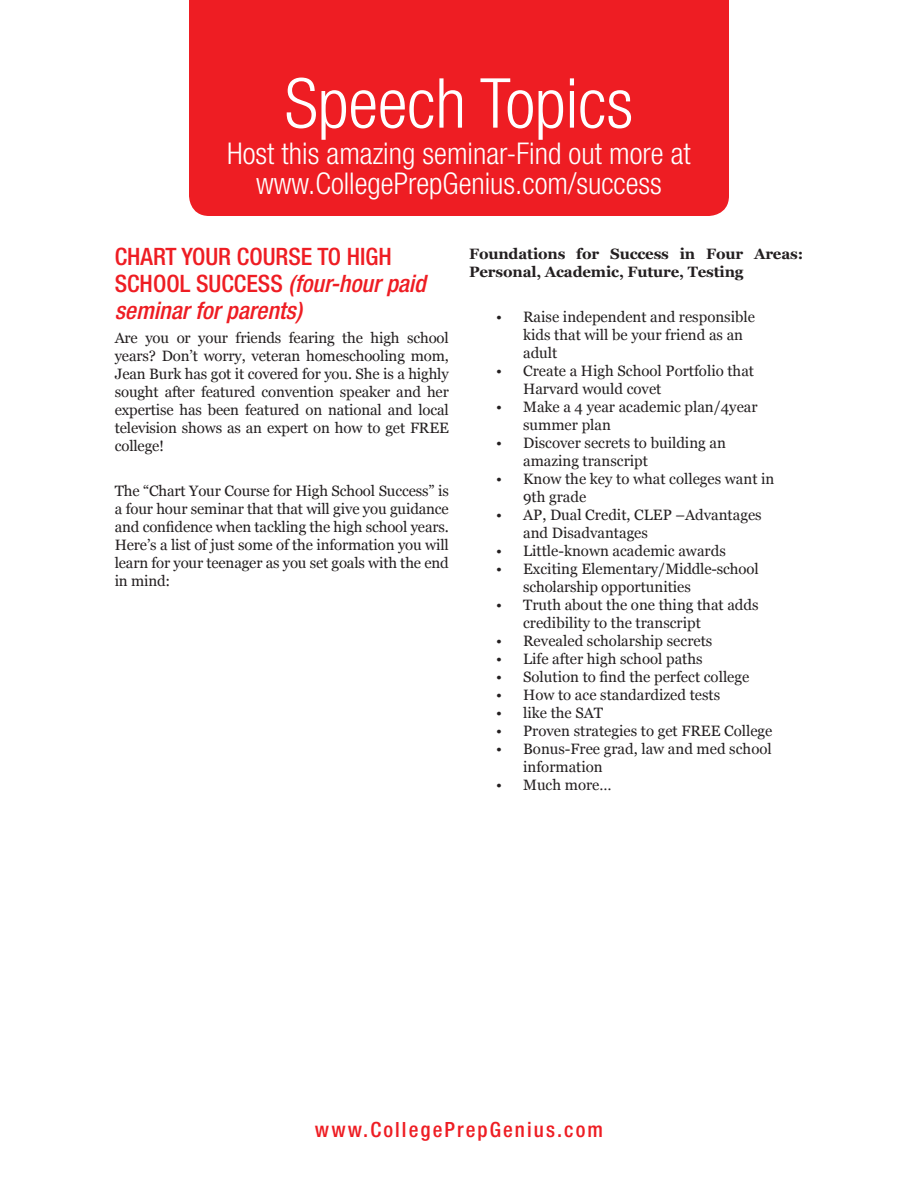
<style>
.page{position:relative;width:918px;height:1188px;background:#fff}
.page>*{position:absolute;margin:0;border:0;box-sizing:border-box;transform-origin:0 0}
.t1{font:300 condensed 69px "Helvetica Neue LT Std";color:#fff}
.t2{font:300 condensed 30px/30px "Helvetica Neue LT Std";color:#fff;text-align:center}
.t3{font:500 condensed 24px/27px "Helvetica Neue LT Std";color:#ee1d23}
.t4{font:500 condensed 21px "Helvetica Neue LT Std";letter-spacing:.1em;color:#ee1d23}
.t5{font:15px/18px "Georgia";color:#231f20}
.t6{font:700 15px/18px "Georgia";letter-spacing:-.01em;color:#231f20}
.s1{font-style:italic}
</style>
<div class="page">
<div style="left:189px;top:0;width:540px;height:216px;background:#ee1d23"></div>
<h1 class="t1" style="left:285px;top:64px;width:350px">Speech Topics</h1>
<h2 class="t2" style="left:227px;top:139px;width:465px">Host this amazing seminar-Find out more at www.CollegePrepGenius.com/success</h2>
<h3 class="t3" style="left:115px;top:242px;width:313px">CHART YOUR COURSE TO HIGH<br>SCHOOL SUCCESS <span class="s1">(four-hour paid seminar for parents)</span></h3>
<p class="t5" style="left:115px;top:330px;width:336px;text-align:justify">Are you or your friends fearing the high school years? Don’t worry, veteran homeschooling mom, Jean Burk has got it covered for you. She is a highly sought after featured convention speaker and her expertise has been featured on national and local television shows as an expert on how to get FREE college!</p>
<p class="t5" style="left:115px;top:483px;width:336px;text-align:justify">The “Chart Your Course for High School Success” is a four hour seminar that that will give you guidance and confidence when tackling the high school years.<br>Here’s a list of just some of the information you will learn for your teenager as you set goals with the end in mind:</p>
<p class="t6" style="left:469px;top:245px;width:336px">Foundations for Success in Four Areas:<br>Personal, Academic, Future, Testing</p>
<p class="t5" style="left:523px;top:308px;width:233px;text-indent:-27px">• Raise independent and responsible kids that will be your friend as an adult</p>
<p class="t5" style="left:523px;top:362px;width:232px;text-indent:-27px">• Create a High School Portfolio that<br>Harvard would covet</p>
<p class="t5" style="left:523px;top:398px;width:236px;text-indent:-27px">• Make a 4 year academic plan/4year summer plan</p>
<p class="t5" style="left:523px;top:434px;width:204px;text-indent:-27px">• Discover secrets to building an amazing transcript</p>
<p class="t5" style="left:523px;top:470px;width:253px;text-indent:-27px">• Know the key to what colleges want in<br>9th grade</p>
<p class="t5" style="left:523px;top:506px;width:240px;text-indent:-27px">• AP, Dual Credit, CLEP –Advantages and Disadvantages</p>
<p class="t5" style="left:496px;top:542px;width:231px">• Little-known academic awards</p>
<p class="t5" style="left:523px;top:560px;width:237px;text-indent:-27px">• Exciting Elementary/Middle-school scholarship opportunities</p>
<p class="t5" style="left:523px;top:596px;width:237px;text-indent:-27px">• Truth about the one thing that adds credibility to the transcript</p>
<p class="t5" style="left:496px;top:632px;width:218px">• Revealed scholarship secrets</p>
<p class="t5" style="left:496px;top:650px;width:208px">• Life after high school paths</p>
<p class="t5" style="left:496px;top:668px;width:255px">• Solution to find the perfect college</p>
<p class="t5" style="left:496px;top:686px;width:226px">• How to ace standardized tests</p>
<p class="t5" style="left:496px;top:704px;width:109px">• like the SAT</p>
<p class="t5" style="left:496px;top:722px;width:278px">• Proven strategies to get FREE College</p>
<p class="t5" style="left:523px;top:740px;width:250px;text-indent:-27px">• Bonus-Free grad, law and med school information</p>
<p class="t5" style="left:496px;top:776px;width:117px">• Much more…</p>
<h3 class="t4" style="left:315px;top:1117px;width:290px">www.CollegePrepGenius.com</h3>
</div>
